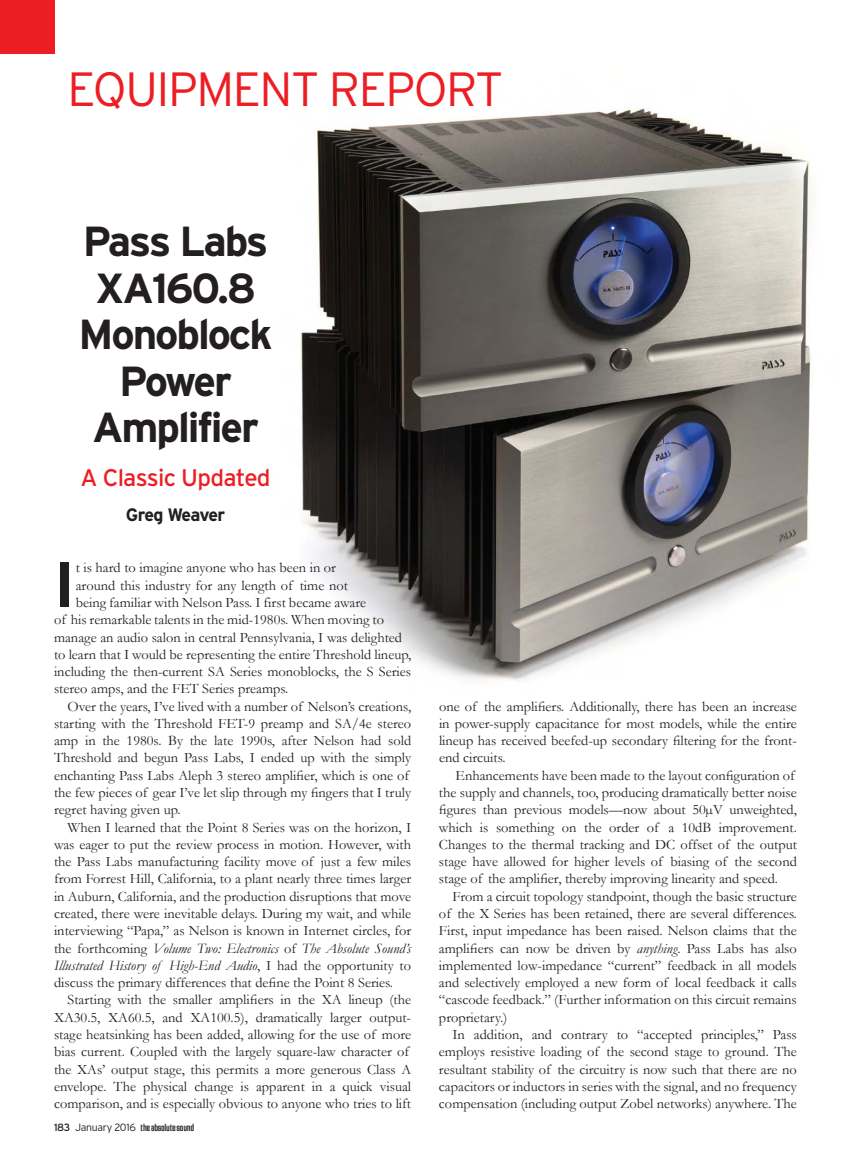
<style>
.page{position:relative;width:851px;height:1161px;background:#fff}
.page>*{position:absolute;margin:0;border:0;box-sizing:border-box;transform-origin:0 0}
.t1{font:700 63.75px "Interstate";color:#231f20}
.t2{font:300 48px "Interstate";letter-spacing:-.03em;color:#ed1d24}
.t3{font:700 42px/46.5px "Interstate";letter-spacing:-.05em;color:#231f20;text-align:center}
.t4{font:24px "Interstate";letter-spacing:-.03em;color:#ed1d24}
.t5{font:700 18px "Interstate";letter-spacing:-.05em;color:#231f20}
.t6{font:14.4px "Garamond";color:#231f20}
.t7{font:italic 14.4px "Garamond";color:#231f20}
.t8{font:10.5px "Jay Gothic URWT";letter-spacing:-.03em;color:#231f20}
.s1{font-style:normal}
.s2{font-family:"Interstate"}
.s3{font-family:"Interstate";font-weight:300}
.s4{font-style:italic}
</style>
<div class="page">
<img style="left:301px;top:108px;width:512px;height:573px">
<div style="left:0;top:0;width:54px;height:54px;background:#ed1d24"></div>
<p class="t2" style="left:68px;top:62px;width:437px">EQUIPMENT REPORT</p>
<p class="t3" style="left:79px;top:218px;width:195px">Pass Labs<br>XA160.8<br>Monoblock<br>Power<br>Amplifier</p>
<p class="t4" style="left:80px;top:464px;width:192px">A Classic Updated</p>
<p class="t5" style="left:126px;top:504px;width:101px">Greg Weaver</p>
<p class="t1" style="left:54px;top:549px;width:23px">I</p>
<p class="t6" style="left:76px;top:559px;width:262px">t is hard to imagine anyone who has been in or</p>
<p class="t6" style="left:76px;top:577px;width:274px">around this industry for any length of time not</p>
<p class="t6" style="left:76px;top:594px;width:292px">being familiar with Nelson Pass. I first became aware</p>
<p class="t6" style="left:54px;top:611px;width:331px">of his remarkable talents in the mid-1980s. When moving to</p>
<p class="t6" style="left:54px;top:628px;width:349px">manage an audio salon in central Pennsylvania, I was delighted</p>
<p class="t6" style="left:54px;top:646px;width:358px">to learn that I would be representing the entire Threshold lineup,</p>
<p class="t6" style="left:54px;top:663px;width:358px">including the then-current SA Series monoblocks, the S Series</p>
<p class="t6" style="left:54px;top:680px;width:236px">stereo amps, and the FET Series preamps.</p>
<p class="t6" style="left:67px;top:697px;width:345px">Over the years, I’ve lived with a number of Nelson’s creations,</p>
<p class="t6" style="left:54px;top:715px;width:358px">starting with the Threshold FET-9 preamp and SA/4e stereo</p>
<p class="t6" style="left:54px;top:732px;width:358px">amp in the 1980s. By the late 1990s, after Nelson had sold</p>
<p class="t6" style="left:54px;top:749px;width:358px">Threshold and begun Pass Labs, I ended up with the simply</p>
<p class="t6" style="left:54px;top:767px;width:357px">enchanting Pass Labs Aleph 3 stereo amplifier, which is one of</p>
<p class="t6" style="left:54px;top:784px;width:358px">the few pieces of gear I’ve let slip through my fingers that I truly</p>
<p class="t6" style="left:54px;top:801px;width:128px">regret having given up.</p>
<p class="t6" style="left:67px;top:818px;width:345px">When I learned that the Point 8 Series was on the horizon, I</p>
<p class="t6" style="left:54px;top:836px;width:358px">was eager to put the review process in motion. However, with</p>
<p class="t6" style="left:54px;top:853px;width:358px">the Pass Labs manufacturing facility move of just a few miles</p>
<p class="t6" style="left:54px;top:870px;width:358px">from Forrest Hill, California, to a plant nearly three times larger</p>
<p class="t6" style="left:54px;top:888px;width:358px">in Auburn, California, and the production disruptions that move</p>
<p class="t6" style="left:54px;top:905px;width:358px">created, there were inevitable delays. During my wait, and while</p>
<p class="t6" style="left:54px;top:922px;width:358px">interviewing “Papa,” as Nelson is known in Internet circles, for</p>
<p class="t7" style="left:54px;top:939px;width:358px"><span class="s1">the forthcoming</span> Volume Two: Electronics <span class="s1">of</span> The Absolute Sound’s</p>
<p class="t7" style="left:54px;top:957px;width:358px">Illustrated History of High-End Audio<span class="s1">, I had the opportunity to</span></p>
<p class="t6" style="left:54px;top:974px;width:340px">discuss the primary differences that define the Point 8 Series.</p>
<p class="t6" style="left:67px;top:991px;width:345px">Starting with the smaller amplifiers in the XA lineup (the</p>
<p class="t6" style="left:54px;top:1009px;width:358px">XA30.5, XA60.5, and XA100.5), dramatically larger output-</p>
<p class="t6" style="left:54px;top:1026px;width:358px">stage heatsinking has been added, allowing for the use of more</p>
<p class="t6" style="left:54px;top:1043px;width:356px">bias current. Coupled with the largely square-law character of</p>
<p class="t6" style="left:54px;top:1060px;width:359px">the XAs’ output stage, this permits a more generous Class A</p>
<p class="t6" style="left:54px;top:1078px;width:358px">envelope. The physical change is apparent in a quick visual</p>
<p class="t6" style="left:54px;top:1095px;width:358px">comparison, and is especially obvious to anyone who tries to lift</p>
<p class="t8" style="left:54px;top:1122px;width:142px"><span class="s2">183</span> <span class="s3">January 2016</span> the absolute sound</p>
<p class="t6" style="left:439px;top:697px;width:359px">one of the amplifiers. Additionally, there has been an increase</p>
<p class="t6" style="left:439px;top:715px;width:359px">in power-supply capacitance for most models, while the entire</p>
<p class="t6" style="left:439px;top:732px;width:359px">lineup has received beefed-up secondary filtering for the front-</p>
<p class="t6" style="left:439px;top:749px;width:68px">end circuits.</p>
<p class="t6" style="left:455px;top:767px;width:341px">Enhancements have been made to the layout configuration of</p>
<p class="t6" style="left:439px;top:784px;width:359px">the supply and channels, too, producing dramatically better noise</p>
<p class="t6" style="left:439px;top:801px;width:359px">figures than previous models—now about 50μV unweighted,</p>
<p class="t6" style="left:439px;top:818px;width:359px">which is something on the order of a 10dB improvement.</p>
<p class="t6" style="left:439px;top:836px;width:359px">Changes to the thermal tracking and DC offset of the output</p>
<p class="t6" style="left:439px;top:853px;width:359px">stage have allowed for higher levels of biasing of the second</p>
<p class="t6" style="left:439px;top:870px;width:340px">stage of the amplifier, thereby improving linearity and speed.</p>
<p class="t6" style="left:452px;top:888px;width:346px">From a circuit topology standpoint, though the basic structure</p>
<p class="t6" style="left:439px;top:905px;width:359px">of the X Series has been retained, there are several differences.</p>
<p class="t6" style="left:439px;top:922px;width:359px">First, input impedance has been raised. Nelson claims that the</p>
<p class="t6" style="left:439px;top:939px;width:359px">amplifiers can now be driven by <span class="s4">anything</span>. Pass Labs has also</p>
<p class="t6" style="left:439px;top:957px;width:359px">implemented low-impedance “current” feedback in all models</p>
<p class="t6" style="left:439px;top:974px;width:359px">and selectively employed a new form of local feedback it calls</p>
<p class="t6" style="left:439px;top:991px;width:359px">“cascode feedback.” (Further information on this circuit remains</p>
<p class="t6" style="left:439px;top:1009px;width:70px">proprietary.)</p>
<p class="t6" style="left:452px;top:1026px;width:346px">In addition, and contrary to “accepted principles,” Pass</p>
<p class="t6" style="left:439px;top:1043px;width:359px">employs resistive loading of the second stage to ground. The</p>
<p class="t6" style="left:439px;top:1060px;width:359px">resultant stability of the circuitry is now such that there are no</p>
<p class="t6" style="left:439px;top:1078px;width:359px">capacitors or inductors in series with the signal, and no frequency</p>
<p class="t6" style="left:439px;top:1095px;width:359px">compensation (including output Zobel networks) anywhere. The</p>
</div>
